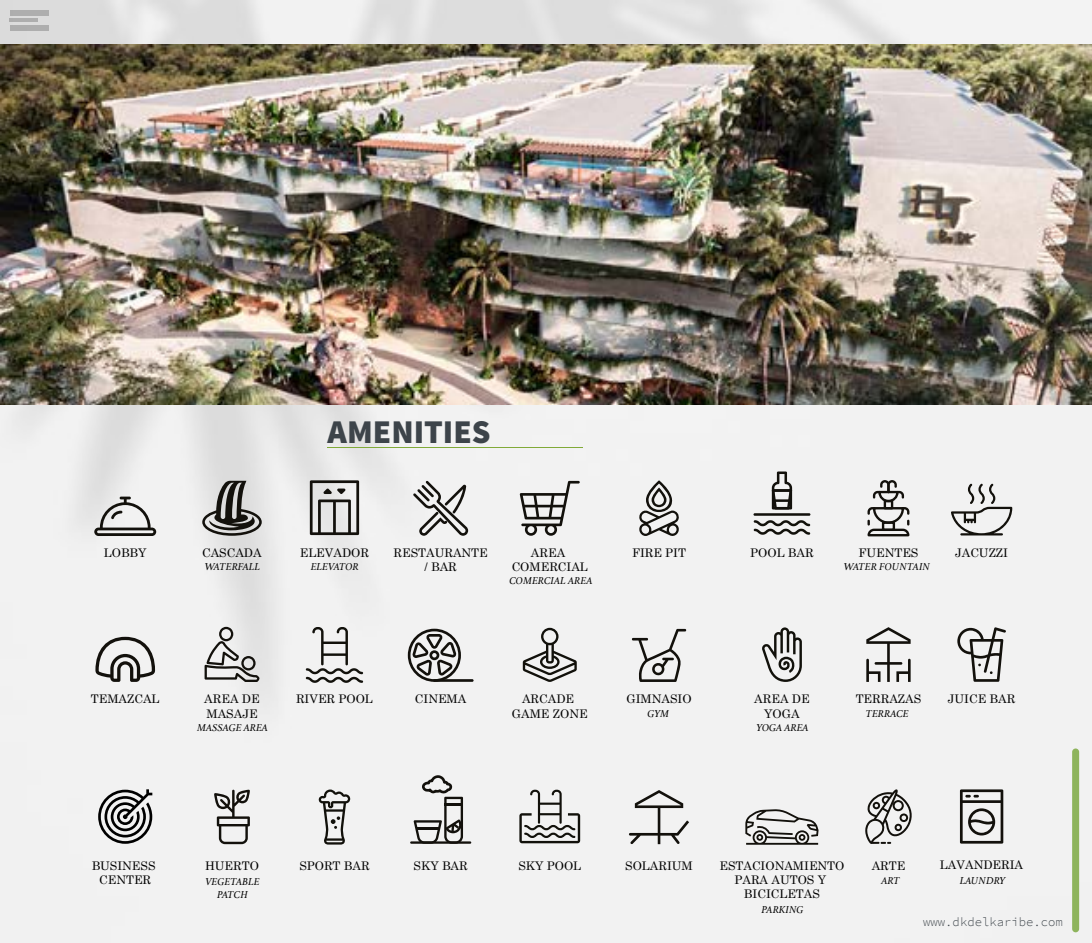
<style>
.page{position:relative;width:1092px;height:943px;background:#fff}
.page>*{position:absolute;margin:0;border:0;box-sizing:border-box;transform-origin:0 0}
.t1{font:900 33.25px "Source Sans Pro";color:#3d444a}
.t2{font:300 12.25px "Source Code Pro";color:#3d444a}
.t3{font:11.9px/14.2px "Century Schoolbook";color:#000;text-align:center}
.t4{font:italic 10.5px/12.6px "Athelas";color:#000;text-align:center}
</style>
<div class="page">
<img style="left:0;top:0;width:1091px;height:943px">
<div style="left:1071px;top:648px;width:7px;height:272px;background:#f2f2f2;border-radius:4px"></div>
<svg style="left:1071px;top:748px;width:7px;height:184px"></svg>
<div style="left:10px;top:10px;width:38px;height:5px;background:#aeaeae"></div>
<hr style="left:10px;top:19px;width:28px;height:3px;background:#000">
<div style="left:10px;top:26px;width:38px;height:5px;background:#aeaeae"></div>
<img style="left:0;top:45px;width:1091px;height:359px">
<hr style="left:327px;top:447px;width:256px;height:1px;background:#81aa38">
<svg style="left:95px;top:636px;width:60px;height:46px"></svg>
<svg style="left:94px;top:496px;width:62px;height:40px"></svg>
<svg style="left:202px;top:481px;width:60px;height:54px;background:#939290"></svg>
<svg style="left:204px;top:627px;width:55px;height:55px"></svg>
<svg style="left:98px;top:789px;width:54px;height:54px"></svg>
<svg style="left:214px;top:789px;width:36px;height:55px"></svg>
<svg style="left:310px;top:480px;width:49px;height:55px;background:#9f9f9d"></svg>
<svg style="left:306px;top:627px;width:57px;height:56px"></svg>
<svg style="left:318px;top:789px;width:32px;height:55px"></svg>
<svg style="left:413px;top:481px;width:55px;height:54px"></svg>
<svg style="left:408px;top:628px;width:53px;height:53px"></svg>
<hr style="left:433px;top:679px;width:40px;height:2px;background:#13110c">
<svg style="left:413px;top:773px;width:50px;height:68px"></svg>
<hr style="left:410px;top:841px;width:61px;height:2px;background:#13110c">
<svg style="left:638px;top:480px;width:41px;height:56px"></svg>
<svg style="left:631px;top:629px;width:55px;height:53px"></svg>
<svg style="left:629px;top:790px;width:60px;height:54px"></svg>
<svg style="left:950px;top:484px;width:62px;height:51px"></svg>
<svg style="left:957px;top:627px;width:48px;height:54px"></svg>
<svg style="left:959px;top:789px;width:44px;height:54px"></svg>
<svg style="left:522px;top:627px;width:54px;height:55px"></svg>
<svg style="left:519px;top:789px;width:61px;height:54px"></svg>
<svg style="left:519px;top:481px;width:60px;height:54px"></svg>
<svg style="left:866px;top:479px;width:44px;height:58px"></svg>
<svg style="left:866px;top:627px;width:44px;height:55px"></svg>
<svg style="left:865px;top:789px;width:47px;height:55px"></svg>
<svg style="left:771px;top:471px;width:21px;height:38px"></svg>
<hr style="left:753px;top:513px;width:57px;height:3px;background:#13110c">
<svg style="left:753px;top:520px;width:57px;height:14px"></svg>
<svg style="left:761px;top:627px;width:40px;height:55px"></svg>
<svg style="left:745px;top:809px;width:73px;height:35px"></svg>
<p class="t3" style="left:104px;top:545px;width:44px">LOBBY</p>
<h1 class="t1" style="left:327px;top:410px;width:165px">AMENITIES</h1>
<p class="t3" style="left:202px;top:545px;width:61px">CASCADA</p>
<p class="t4" style="left:205px;top:560px;width:57px">WATERFALL</p>
<p class="t3" style="left:300px;top:545px;width:71px">ELEVADOR</p>
<p class="t3" style="left:393px;top:545px;width:96px">RESTAURANTE / BAR</p>
<p class="t3" style="left:511px;top:545px;width:78px">AREA<br>COMERCIAL</p>
<p class="t3" style="left:750px;top:545px;width:65px">POOL BAR</p>
<p class="t3" style="left:858px;top:545px;width:61px">FUENTES</p>
<p class="t3" style="left:632px;top:545px;width:55px">FIRE PIT</p>
<p class="t4" style="left:310px;top:560px;width:50px">ELEVATOR</p>
<p class="t4" style="left:843px;top:559px;width:88px">WATER FOUNTAIN</p>
<p class="t4" style="left:509px;top:574px;width:84px">COMERCIAL AREA</p>
<p class="t3" style="left:955px;top:545px;width:54px">JACUZZI</p>
<p class="t3" style="left:91px;top:691px;width:70px">TEMAZCAL</p>
<p class="t3" style="left:204px;top:691px;width:57px;text-align:left">AREA DE<br>MASAJE</p>
<p class="t4" style="left:197px;top:721px;width:72px">MASSAGE AREA</p>
<p class="t3" style="left:296px;top:691px;width:78px">RIVER POOL</p>
<p class="t3" style="left:415px;top:691px;width:53px">CINEMA</p>
<p class="t3" style="left:512px;top:691px;width:77px">ARCADE<br>GAME ZONE</p>
<p class="t3" style="left:626px;top:691px;width:67px">GIMNASIO</p>
<p class="t4" style="left:647px;top:707px;width:23px">GYM</p>
<p class="t3" style="left:754px;top:691px;width:57px">AREA DE<br>YOGA</p>
<p class="t4" style="left:756px;top:721px;width:54px">YOGA AREA</p>
<p class="t3" style="left:855px;top:691px;width:67px">TERRAZAS</p>
<p class="t4" style="left:865px;top:707px;width:45px">TERRACE</p>
<p class="t3" style="left:947px;top:691px;width:69px">JUICE BAR</p>
<p class="t3" style="left:92px;top:858px;width:65px">BUSINESS<br>CENTER</p>
<p class="t3" style="left:205px;top:858px;width:55px">HUERTO</p>
<p class="t4" style="left:205px;top:875px;width:56px">VEGETABLE<br>PATCH</p>
<p class="t3" style="left:299px;top:858px;width:72px">SPORT BAR</p>
<p class="t3" style="left:413px;top:858px;width:56px">SKY BAR</p>
<p class="t3" style="left:518px;top:858px;width:64px">SKY POOL</p>
<p class="t3" style="left:625px;top:858px;width:69px">SOLARIUM</p>
<p class="t3" style="left:719px;top:858px;width:126px">ESTACIONAMIENTO<br>PARA AUTOS Y<br>BICICLETAS</p>
<p class="t4" style="left:761px;top:902px;width:43px">PARKING</p>
<p class="t3" style="left:871px;top:858px;width:35px">ARTE</p>
<p class="t3" style="left:939px;top:857px;width:85px">LAVANDERIA</p>
<p class="t4" style="left:881px;top:874px;width:20px">ART</p>
<p class="t4" style="left:959px;top:874px;width:47px">LAUNDRY</p>
<p class="t2" style="left:923px;top:914px;width:141px">www.dkdelkaribe.com</p>
</div>
